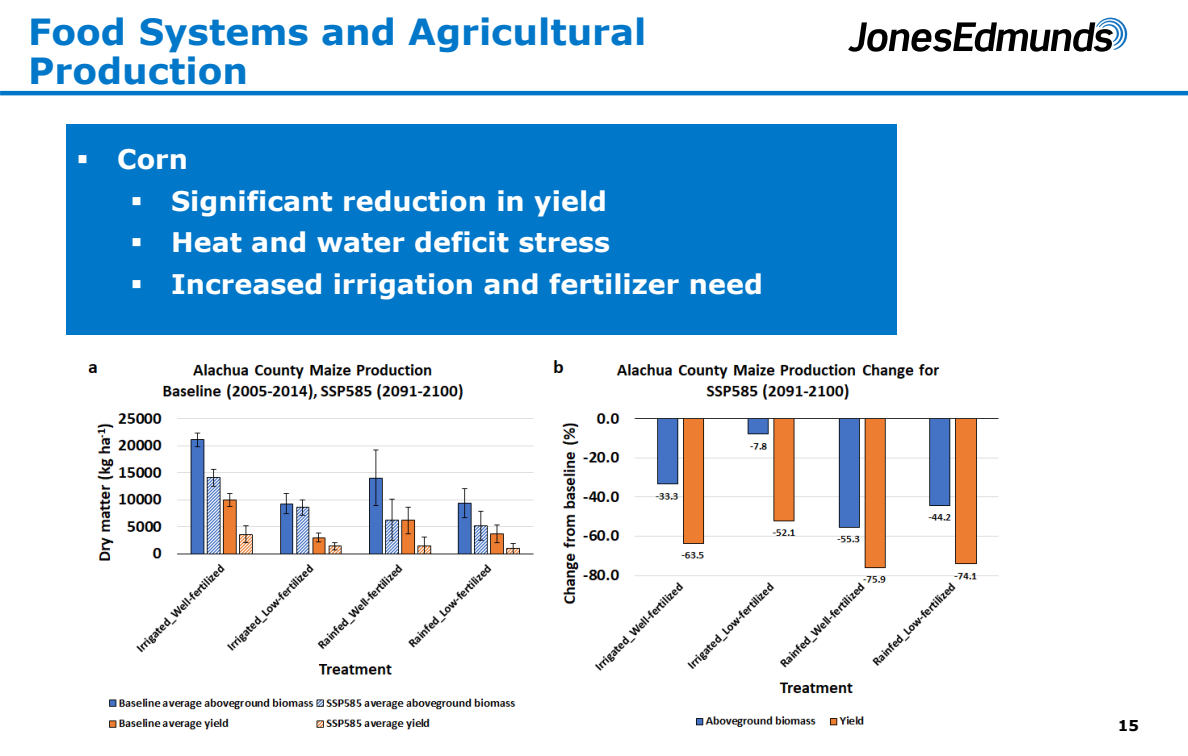
<style>
.page{position:relative;width:1188px;height:756px;background:#fff}
.page>*{position:absolute;margin:0;border:0;box-sizing:border-box;transform-origin:0 0}
.t1{font:700 36px/38.8px "Verdana";color:#0077c8}
.t2{font:700 27px "Verdana";color:#fff}
.t3{font:700 15px "Verdana";color:#000}
</style>
<div class="page">
<hr style="left:0;top:91px;width:1188px;height:4px;background:#0076c8">
<svg style="left:848px;top:18px;width:279px;height:34px"></svg>
<div style="left:66px;top:124px;width:830px;height:211px;background:#0077c8"></div>
<img style="left:88px;top:360px;width:911px;height:370px">
<h2 class="t1" style="left:28px;top:12px;width:620px">Food Systems and Agricultural<br>Production</h2>
<p class="t2" style="left:77px;top:140px;width:113px">▪ Corn</p>
<p class="t2" style="left:131px;top:182px;width:478px">▪ Significant reduction in yield</p>
<p class="t2" style="left:131px;top:223px;width:481px">▪ Heat and water deficit stress</p>
<p class="t2" style="left:131px;top:265px;width:634px">▪ Increased irrigation and fertilizer need</p>
<p class="t3" style="left:1118px;top:715px;width:23px">15</p>
</div>
